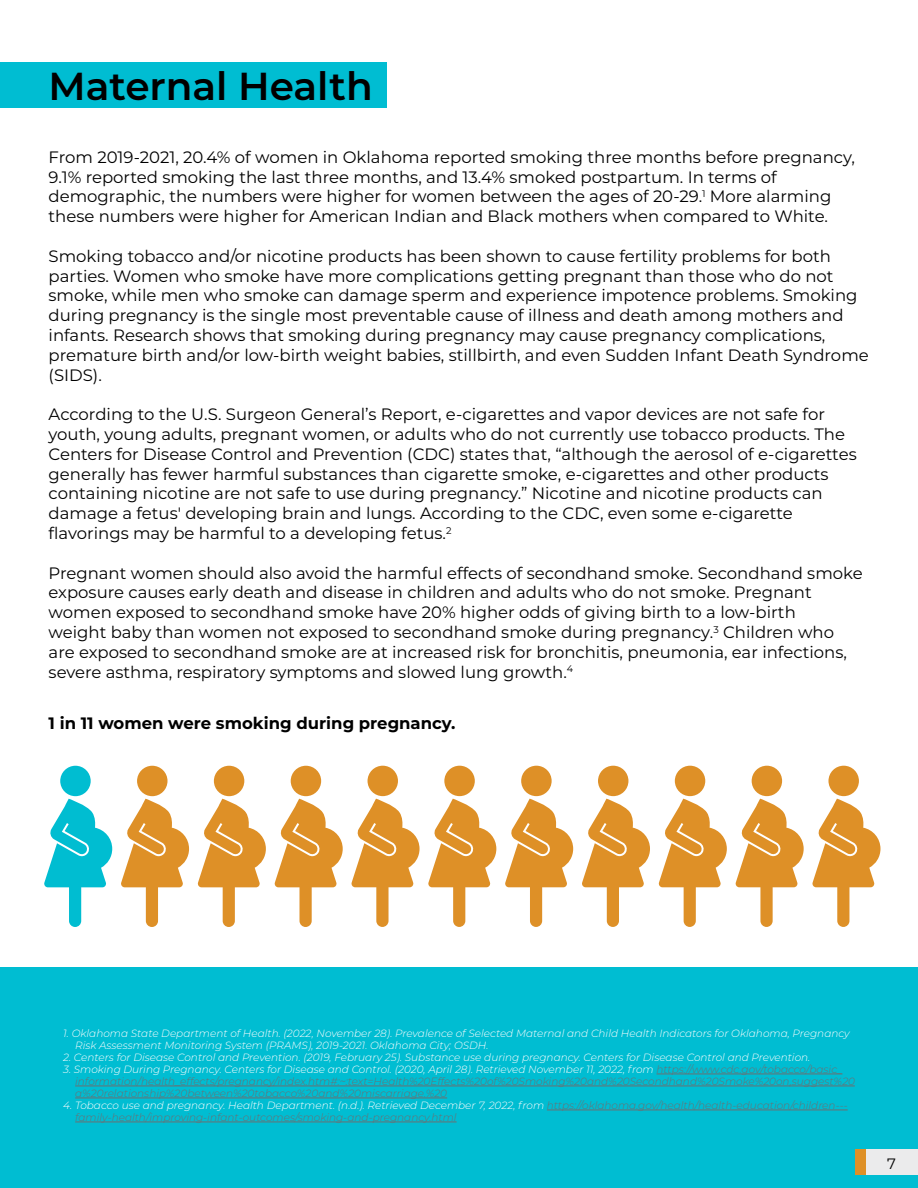
<style>
.page{position:relative;width:918px;height:1188px;background:#fff}
.page>*{position:absolute;margin:0;border:0;box-sizing:border-box;transform-origin:0 0}
.t1{font:600 39px "Montserrat";color:#000}
.t2{font:16.5px/19.8px "Montserrat";color:#000}
.t3{font:700 16.5px "Montserrat";color:#000}
.t4{font:15px "Montserrat";color:#000}
.t5{font:italic 300 10.5px/12px "Montserrat";color:#6d6e71}
.t6{font:italic 300 10.5px/12px "Montserrat";color:#fff}
.s1{color:#fff}
</style>
<div class="page">
<div style="left:0;top:968px;width:918px;height:220px;background:#00bdd2"></div>
<hr style="left:657px;top:1074px;width:185px;height:1px;background:#6d6e71">
<hr style="left:75px;top:1086px;width:780px;height:1px;background:#6d6e71">
<hr style="left:75px;top:1098px;width:372px;height:1px;background:#6d6e71">
<hr style="left:547px;top:1110px;width:301px;height:1px;background:#6d6e71">
<hr style="left:75px;top:1122px;width:382px;height:1px;background:#6d6e71">
<div style="left:60px;top:766px;width:31px;height:30px;background:#00bdd1;border-radius:50%"></div>
<svg style="left:44px;top:799px;width:68px;height:128px"></svg>
<div style="left:137px;top:766px;width:31px;height:30px;background:#de9027;border-radius:50%"></div>
<svg style="left:121px;top:799px;width:68px;height:128px"></svg>
<div style="left:214px;top:766px;width:30px;height:30px;background:#de9027;border-radius:50%"></div>
<svg style="left:197px;top:799px;width:69px;height:128px"></svg>
<div style="left:291px;top:766px;width:30px;height:30px;background:#de9027;border-radius:50%"></div>
<svg style="left:274px;top:799px;width:69px;height:128px"></svg>
<div style="left:368px;top:766px;width:30px;height:30px;background:#de9027;border-radius:50%"></div>
<svg style="left:351px;top:799px;width:69px;height:128px"></svg>
<div style="left:444px;top:766px;width:31px;height:30px;background:#de9027;border-radius:50%"></div>
<svg style="left:428px;top:799px;width:68px;height:128px"></svg>
<div style="left:521px;top:766px;width:31px;height:30px;background:#de9027;border-radius:50%"></div>
<svg style="left:505px;top:799px;width:68px;height:128px"></svg>
<div style="left:598px;top:766px;width:30px;height:30px;background:#de9027;border-radius:50%"></div>
<svg style="left:582px;top:799px;width:68px;height:128px"></svg>
<div style="left:675px;top:766px;width:30px;height:30px;background:#de9027;border-radius:50%"></div>
<svg style="left:658px;top:799px;width:69px;height:128px"></svg>
<div style="left:752px;top:766px;width:30px;height:30px;background:#de9027;border-radius:50%"></div>
<svg style="left:735px;top:799px;width:69px;height:128px"></svg>
<div style="left:828px;top:766px;width:31px;height:30px;background:#de9027;border-radius:50%"></div>
<svg style="left:812px;top:799px;width:68px;height:128px"></svg>
<div style="left:865px;top:1149px;width:53px;height:26px;background:#ebebec"></div>
<div style="left:855px;top:1149px;width:10px;height:26px;background:#de9027"></div>
<div style="left:0;top:63px;width:386px;height:45px;background:#00bdd2"></div>
<h1 class="t1" style="left:49px;top:59px;width:326px">Maternal Health</h1>
<p class="t2" style="left:49px;top:147px;width:808px">From 2019-2021, 20.4% of women in Oklahoma reported smoking three months before pregnancy, 9.1% reported smoking the last three months, and 13.4% smoked postpartum. In terms of demographic, the numbers were higher for women between the ages of 20-29.<sup>1</sup> More alarming these numbers were higher for American Indian and Black mothers when compared to White.</p>
<p class="t2" style="left:49px;top:246px;width:822px">Smoking tobacco and/or nicotine products has been shown to cause fertility problems for both parties. Women who smoke have more complications getting pregnant than those who do not smoke, while men who smoke can damage sperm and experience impotence problems. Smoking during pregnancy is the single most preventable cause of illness and death among mothers and infants. Research shows that smoking during pregnancy may cause pregnancy complications, premature birth and/or low-birth weight babies, stillbirth, and even Sudden Infant Death Syndrome (SIDS).</p>
<p class="t2" style="left:49px;top:404px;width:810px">According to the U.S. Surgeon General’s Report, e-cigarettes and vapor devices are not safe for youth, young adults, pregnant women, or adults who do not currently use tobacco products. The Centers for Disease Control and Prevention (CDC) states that, “although the aerosol of e-cigarettes generally has fewer harmful substances than cigarette smoke, e-cigarettes and other products containing nicotine are not safe to use during pregnancy.” Nicotine and nicotine products can damage a fetus' developing brain and lungs. According to the CDC, even some e-cigarette flavorings may be harmful to a developing fetus.<sup>2</sup></p>
<p class="t2" style="left:49px;top:562px;width:816px">Pregnant women should also avoid the harmful effects of secondhand smoke. Secondhand smoke exposure causes early death and disease in children and adults who do not smoke. Pregnant women exposed to secondhand smoke have 20% higher odds of giving birth to a low-birth<br>weight baby than women not exposed to secondhand smoke during pregnancy.<sup>3</sup> Children who are exposed to secondhand smoke are at increased risk for bronchitis, pneumonia, ear infections, severe asthma, respiratory symptoms and slowed lung growth.<sup>4</sup></p>
<p class="t3" style="left:49px;top:712px;width:409px">1 in 11 women were smoking during pregnancy.</p>
<p class="t6" style="left:75px;top:1027px;width:776px;text-indent:-12px">1. Oklahoma State Department of Health. (2022, November 28). Prevalence of Selected Maternal and Child Health Indicators for Oklahoma, Pregnancy<br>Risk Assessment Monitoring System (PRAMS), 2019-2021. Oklahoma City; OSDH.</p>
<p class="t6" style="left:63px;top:1051px;width:749px">2. Centers for Disease Control and Prevention. (2019, February 25). Substance use during pregnancy. Centers for Disease Control and Prevention.</p>
<p class="t5" style="left:75px;top:1063px;width:781px;text-indent:-12px"><span class="s1">3. Smoking During Pregnancy. Centers for Disease and Control. (2020, April 28). Retrieved November 11, 2022, from</span> https://www.cdc.gov/tobacco/basic_ information/health_effects/pregnancy/index.htm#:~:text=Health%20Effects%20of%20Smoking%20and%20Secondhand%20Smoke%20on,suggest%20 a%20relationship%20between%20tobacco%20and%20miscarriage.%20</p>
<p class="t5" style="left:75px;top:1099px;width:774px;text-indent:-12px"><span class="s1">4. Tobacco use and pregnancy. Health Department. (n.d.). Retrieved December 7, 2022, from</span> https://oklahoma.gov/health/health-education/children--- family-health/improving-infant-outcomes/smoking-and-pregnancy.html</p>
<p class="t4" style="left:887px;top:1153px;width:10px">7</p>
</div>
